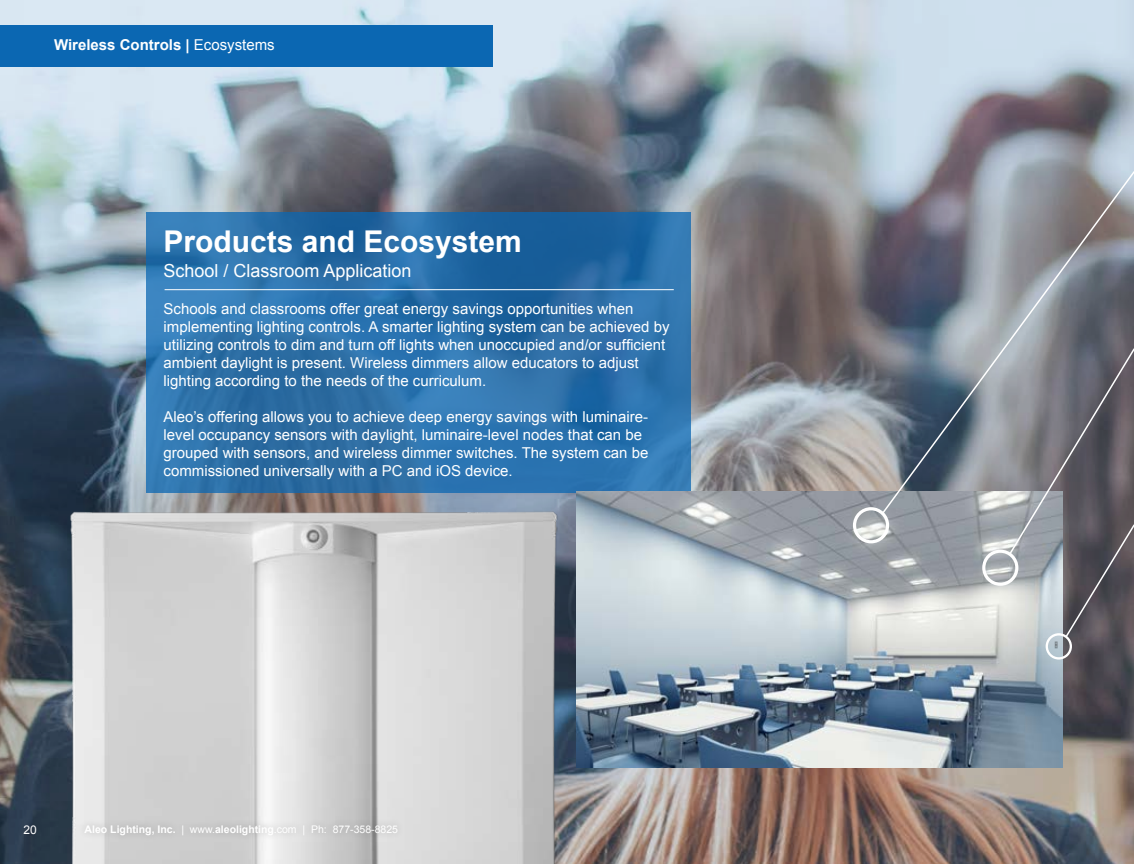
<style>
.page{position:relative;width:1134px;height:864px;background:#fff}
.page>*{position:absolute;margin:0;border:0;box-sizing:border-box;transform-origin:0 0}
.t1{font:700 30px "Arial";color:#fff}
.t2{font:18px "Arial";color:#fff}
.t3{font:15px/18px "Arial";color:#fff}
.t4{font:700 15px "Arial";color:#fff}
.t5{font:12px "Arial";color:#fff}
.t6{font:700 10.5px "Arial";color:#fff}
.s1{font-weight:400}
</style>
<div class="page">
<img style="left:0;top:0;width:1134px;height:864px">
<img style="left:67px;top:496px;width:500px;height:368px">
<svg style="left:147px;top:213px;width:544px;height:280px;background:#2b70aa"></svg>
<img style="left:576px;top:492px;width:487px;height:275px">
<svg style="left:881px;top:171px;width:253px;height:344px;background:#7e848e"></svg>
<div style="left:853px;top:507px;width:36px;height:36px;border:3px solid #fff;border-radius:50%"></div>
<div style="left:982px;top:550px;width:36px;height:36px;border:3px solid #fff;border-radius:50%"></div>
<div style="left:1046px;top:633px;width:26px;height:27px;border:2px solid #fff;border-radius:50%"></div>
<svg style="left:1008px;top:348px;width:126px;height:300px;background:#7e7e84"></svg>
<hr style="left:165px;top:289px;width:509px;height:1px;background:#fff">
<div style="left:17px;top:817px;width:27px;height:24px;background:#000;opacity:.2"></div>
<div style="left:77px;top:817px;width:328px;height:25px;background:#000;opacity:.2"></div>
<div style="left:0;top:26px;width:492px;height:41px;background:#0b67b2"></div>
<p class="t4" style="left:54px;top:34px;width:222px">Wireless Controls | <span class="s1">Ecosystems</span></p>
<h1 class="t1" style="left:164px;top:221px;width:360px">Products and Ecosystem</h1>
<p class="t2" style="left:164px;top:259px;width:250px">School / Classroom Application</p>
<p class="t3" style="left:164px;top:300px;width:508px">Schools and classrooms offer great energy savings opportunities when implementing lighting controls. A smarter lighting system can be achieved by utilizing controls to dim and turn off lights when unoccupied and/or sufficient ambient daylight is present. Wireless dimmers allow educators to adjust lighting according to the needs of the curriculum.</p>
<p class="t3" style="left:164px;top:408px;width:486px">Aleo’s offering allows you to achieve deep energy savings with luminaire&shy;level occupancy sensors with daylight, luminaire-level nodes that can be grouped with sensors, and wireless dimmer switches. The system can be commissioned universally with a PC and iOS device.</p>
<p class="t5" style="left:23px;top:822px;width:15px">20</p>
<p class="t6" style="left:85px;top:822px;width:315px">Aleo Lighting, Inc. <span class="s1">| www.</span>aleolighting<span class="s1">.com | Ph: 877-358-8825</span></p>
</div>
